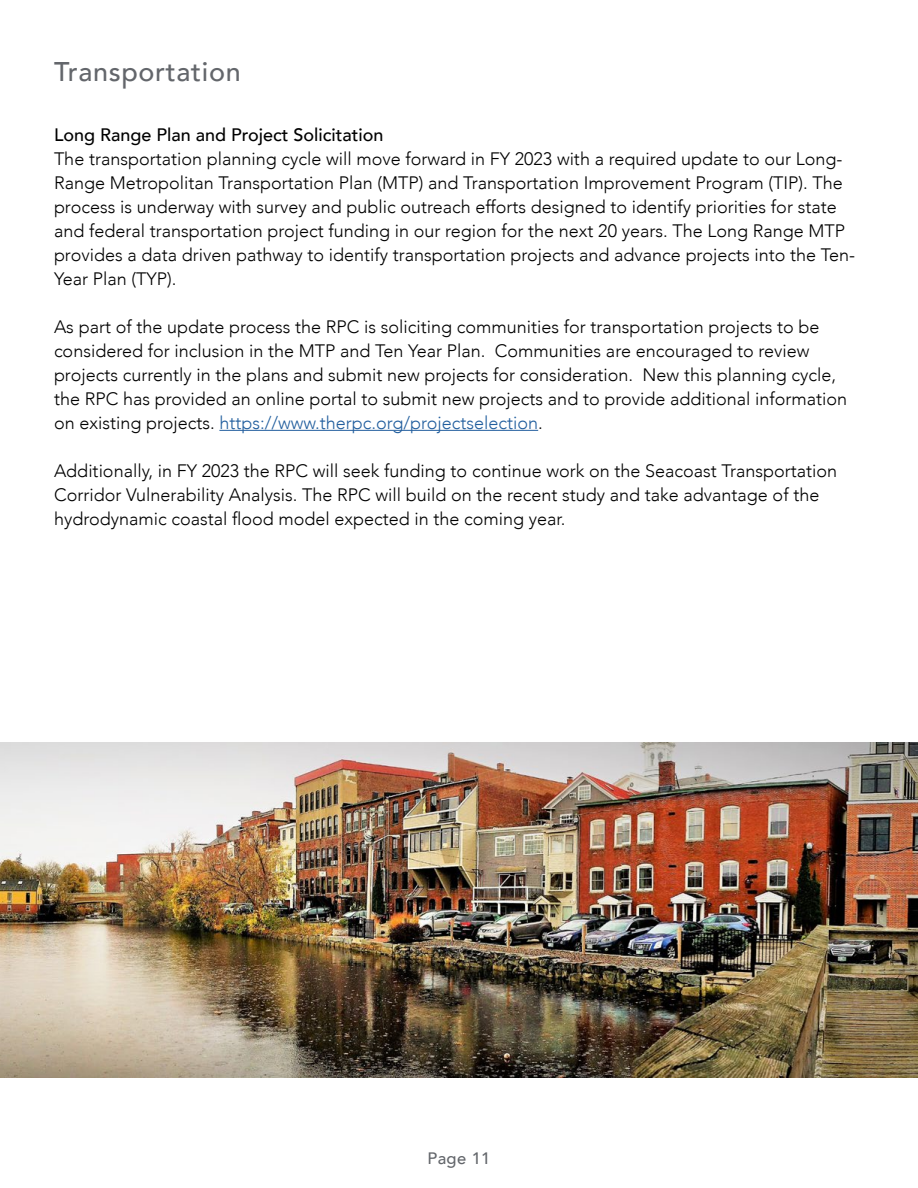
<style>
.page{position:relative;width:918px;height:1188px;background:#fff}
.page>*{position:absolute;margin:0;border:0;box-sizing:border-box;transform-origin:0 0}
.t1{font:500 27px "Avenir";letter-spacing:.025em;color:#63666b}
.t2{font:300 18px/24px "Avenir";color:#000}
.t3{font:500 18px "Avenir";color:#000}
.t4{font:500 16.5px "Avenir";letter-spacing:.025em;color:#63666b}
.s1{color:#215e9e}
</style>
<div class="page">
<hr style="left:219px;top:430px;width:319px;height:1px;background:#215e9e">
<img style="left:0;top:742px;width:918px;height:335px">
<h1 class="t1" style="left:54px;top:48px;width:188px">Transportation</h1>
<p class="t3" style="left:54px;top:119px;width:331px">Long Range Plan and Project Solicitation</p>
<p class="t2" style="left:54px;top:147px;width:803px">The transportation planning cycle will move forward in FY 2023 with a required update to our Long-Range Metropolitan Transportation Plan (MTP) and Transportation Improvement Program (TIP). The process is underway with survey and public outreach efforts designed to identify priorities for state and federal transportation project funding in our region for the next 20 years. The Long Range MTP provides a data driven pathway to identify transportation projects and advance projects into the Ten-Year Plan (TYP).</p>
<p class="t2" style="left:54px;top:315px;width:795px">As part of the update process the RPC is soliciting communities for transportation projects to be considered for inclusion in the MTP and Ten Year Plan. Communities are encouraged to review projects currently in the plans and submit new projects for consideration. New this planning cycle, the RPC has provided an online portal to submit new projects and to provide additional information on existing projects. <span class="s1">https://www.therpc.org/projectselection</span>.</p>
<p class="t2" style="left:54px;top:459px;width:785px">Additionally, in FY 2023 the RPC will seek funding to continue work on the Seacoast Transportation<br>Corridor Vulnerability Analysis. The RPC will build on the recent study and take advantage of the hydrodynamic coastal flood model expected in the coming year.</p>
<p class="t4" style="left:427px;top:1144px;width:65px">Page 11</p>
</div>
